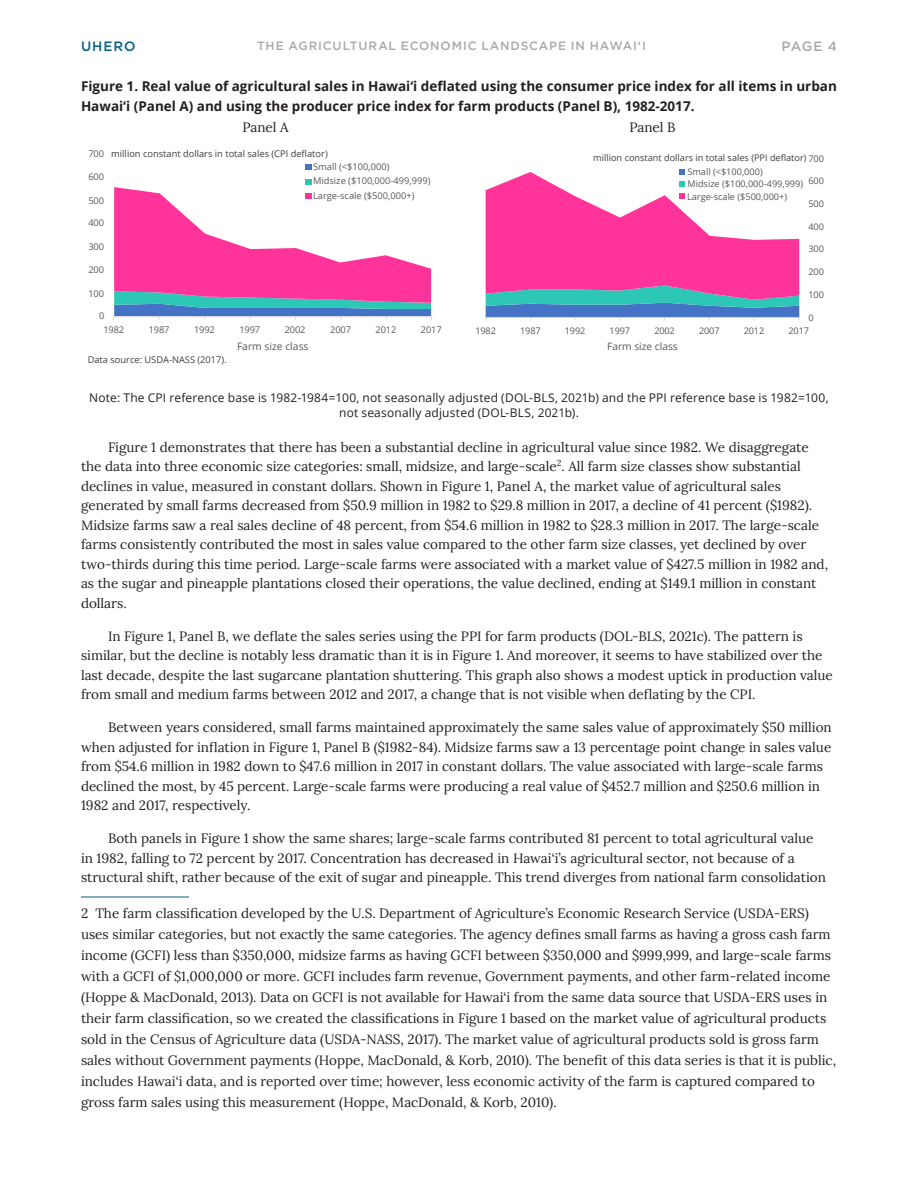
<style>
.page{position:relative;width:918px;height:1188px;background:#fff}
.page>*{position:absolute;margin:0;border:0;box-sizing:border-box;transform-origin:0 0}
.UHERO_body_text{font:13.5px/19.5px "Lora";color:#231f20}
.Footnote_Text{font:13.5px/21px "Lora";color:#231f20}
.Table_Header{font:700 13.5px/19.5px "Open Sans";color:#231f20}
.t1{font:500 13.5px "Gotham";letter-spacing:.075em;color:#055f82}
.t2{font:500 13.5px "Gotham";color:#a8a9ad}
.Captions{font:12px/15px "Open Sans";letter-spacing:.015em;color:#231f20;text-align:center}
.t3{font:500 12px "Gotham";letter-spacing:.07em;color:#a8a9ad}
.t4{font:10.35px "Open Sans";color:#595959}
.t5{font:10.2px "Open Sans";color:#595959}
.t6{font:9.3px/14.4px "Open Sans";letter-spacing:-.015em;color:#595959}
.t7{font:9.3px "Open Sans";color:#404040}
.t8{font:9.15px/11.6px "Open Sans";letter-spacing:-.015em;color:#595959}
.t9{font:9.15px "Open Sans";color:#404040}
.s1{color:#595959}
</style>
<div class="page">
<hr style="left:81px;top:897px;width:108px;height:1px;background:#055f82">
<svg style="left:305px;top:165px;width:6px;height:5px"></svg>
<svg style="left:113px;top:179px;width:319px;height:141px"></svg>
<svg style="left:486px;top:169px;width:313px;height:151px"></svg>
<p class="t1" style="left:81px;top:39px;width:56px">UHERO</p>
<p class="t3" style="left:257px;top:39px;width:390px">THE AGRICULTURAL ECONOMIC LANDSCAPE IN HAWAI‘I</p>
<p class="t2" style="left:782px;top:39px;width:57px">PAGE 4</p>
<p class="Table_Header" style="left:81px;top:76px;width:758px">Figure 1. Real value of agricultural sales in Hawai‘i deflated using the consumer price index for all items in urban<br>Hawai‘i (Panel A) and using the producer price index for farm products (Panel B), 1982-2017.</p>
<p class="UHERO_body_text" style="left:242px;top:117px;width:48px">Panel A</p>
<p class="UHERO_body_text" style="left:629px;top:117px;width:48px">Panel B</p>
<p class="t6" style="left:88px;top:146px;width:17px">700</p>
<p class="t6" style="left:88px;top:169px;width:17px">600</p>
<p class="t6" style="left:88px;top:193px;width:17px">500</p>
<p class="t7" style="left:111px;top:148px;width:218px">million constant dollars in total sales (CPI deflator)</p>
<p class="t6" style="left:313px;top:159px;width:119px">Small (&lt;$100,000)<br>Midsize ($100,000-499,999)<br>Large-scale ($500,000+)</p>
<p class="t9" style="left:593px;top:152px;width:232px">million constant dollars in total sales (PPI deflator) <span class="s1">700</span></p>
<p class="t8" style="left:687px;top:166px;width:117px">Small (&lt;$100,000)<br>Midsize ($100,000-499,999)</p>
<p class="t8" style="left:687px;top:191px;width:101px">Large-scale ($500,000+)</p>
<p class="t8" style="left:809px;top:175px;width:17px">600</p>
<p class="t8" style="left:809px;top:198px;width:17px">500</p>
<p class="t6" style="left:88px;top:216px;width:17px">400</p>
<p class="t8" style="left:809px;top:220px;width:17px">400</p>
<p class="t6" style="left:88px;top:239px;width:17px">300</p>
<p class="t8" style="left:809px;top:243px;width:17px">300</p>
<p class="t6" style="left:88px;top:262px;width:17px">200</p>
<p class="t8" style="left:809px;top:266px;width:17px">200</p>
<p class="t6" style="left:88px;top:286px;width:17px">100</p>
<p class="t8" style="left:809px;top:288px;width:17px">100</p>
<p class="t6" style="left:99px;top:308px;width:7px">0</p>
<p class="t8" style="left:809px;top:312px;width:7px">0</p>
<p class="t6" style="left:103px;top:322px;width:22px">1982</p>
<p class="t6" style="left:149px;top:322px;width:22px">1987</p>
<p class="t6" style="left:194px;top:322px;width:22px">1992</p>
<p class="t6" style="left:239px;top:322px;width:22px">1997</p>
<p class="t6" style="left:285px;top:322px;width:22px">2002</p>
<p class="t6" style="left:330px;top:322px;width:22px">2007</p>
<p class="t6" style="left:376px;top:322px;width:22px">2012</p>
<p class="t6" style="left:421px;top:322px;width:22px">2017</p>
<p class="t4" style="left:237px;top:339px;width:73px">Farm size class</p>
<p class="t8" style="left:475px;top:325px;width:22px">1982</p>
<p class="t8" style="left:520px;top:325px;width:22px">1987</p>
<p class="t8" style="left:565px;top:325px;width:22px">1992</p>
<p class="t8" style="left:610px;top:325px;width:22px">1997</p>
<p class="t8" style="left:654px;top:325px;width:22px">2002</p>
<p class="t8" style="left:699px;top:325px;width:22px">2007</p>
<p class="t8" style="left:744px;top:325px;width:22px">2012</p>
<p class="t8" style="left:789px;top:325px;width:22px">2017</p>
<p class="t5" style="left:607px;top:340px;width:72px">Farm size class</p>
<p class="t7" style="left:88px;top:353px;width:141px">Data source: USDA-NASS (2017).</p>
<p class="Captions" style="left:89px;top:390px;width:741px">Note: The CPI reference base is 1982-1984=100, not seasonally adjusted (DOL-BLS, 2021b) and the PPI reference base is 1982=100, not seasonally adjusted (DOL-BLS, 2021b).</p>
<p class="UHERO_body_text" style="left:81px;top:436px;width:749px;text-indent:27px">Figure 1 demonstrates that there has been a substantial decline in agricultural value since 1982. We disaggregate the data into three economic size categories: small, midsize, and large-scale<sup>2</sup>. All farm size classes show substantial declines in value, measured in constant dollars. Shown in Figure 1, Panel A, the market value of agricultural sales generated by small farms decreased from $50.9 million in 1982 to $29.8 million in 2017, a decline of 41 percent ($1982).<br>Midsize farms saw a real sales decline of 48 percent, from $54.6 million in 1982 to $28.3 million in 2017. The large-scale farms consistently contributed the most in sales value compared to the other farm size classes, yet declined by over two-thirds during this time period. Large-scale farms were associated with a market value of $427.5 million in 1982 and, as the sugar and pineapple plantations closed their operations, the value declined, ending at $149.1 million in constant dollars.</p>
<p class="UHERO_body_text" style="left:81px;top:625px;width:753px;text-indent:27px">In Figure 1, Panel B, we deflate the sales series using the PPI for farm products (DOL-BLS, 2021c). The pattern is similar, but the decline is notably less dramatic than it is in Figure 1. And moreover, it seems to have stabilized over the last decade, despite the last sugarcane plantation shuttering. This graph also shows a modest uptick in production value from small and medium farms between 2012 and 2017, a change that is not visible when deflating by the CPI.</p>
<p class="UHERO_body_text" style="left:81px;top:717px;width:752px;text-indent:27px">Between years considered, small farms maintained approximately the same sales value of approximately $50 million when adjusted for inflation in Figure 1, Panel B ($1982-84). Midsize farms saw a 13 percentage point change in sales value from $54.6 million in 1982 down to $47.6 million in 2017 in constant dollars. The value associated with large-scale farms declined the most, by 45 percent. Large-scale farms were producing a real value of $452.7 million and $250.6 million in 1982 and 2017, respectively.</p>
<p class="UHERO_body_text" style="left:81px;top:828px;width:746px;text-indent:27px">Both panels in Figure 1 show the same shares; large-scale farms contributed 81 percent to total agricultural value in 1982, falling to 72 percent by 2017. Concentration has decreased in Hawai‘i’s agricultural sector, not because of a structural shift, rather because of the exit of sugar and pineapple. This trend diverges from national farm consolidation</p>
<p class="Footnote_Text" style="left:81px;top:902px;width:757px">2 The farm classification developed by the U.S. Department of Agriculture’s Economic Research Service (USDA-ERS) uses similar categories, but not exactly the same categories. The agency defines small farms as having a gross cash farm income (GCFI) less than $350,000, midsize farms as having GCFI between $350,000 and $999,999, and large-scale farms with a GCFI of $1,000,000 or more. GCFI includes farm revenue, Government payments, and other farm-related income (Hoppe &amp; MacDonald, 2013). Data on GCFI is not available for Hawai‘i from the same data source that USDA-ERS uses in their farm classification, so we created the classifications in Figure 1 based on the market value of agricultural products sold in the Census of Agriculture data (USDA-NASS, 2017). The market value of agricultural products sold is gross farm sales without Government payments (Hoppe, MacDonald, &amp; Korb, 2010). The benefit of this data series is that it is public, includes Hawai‘i data, and is reported over time; however, less economic activity of the farm is captured compared to gross farm sales using this measurement (Hoppe, MacDonald, &amp; Korb, 2010).</p>
</div>
